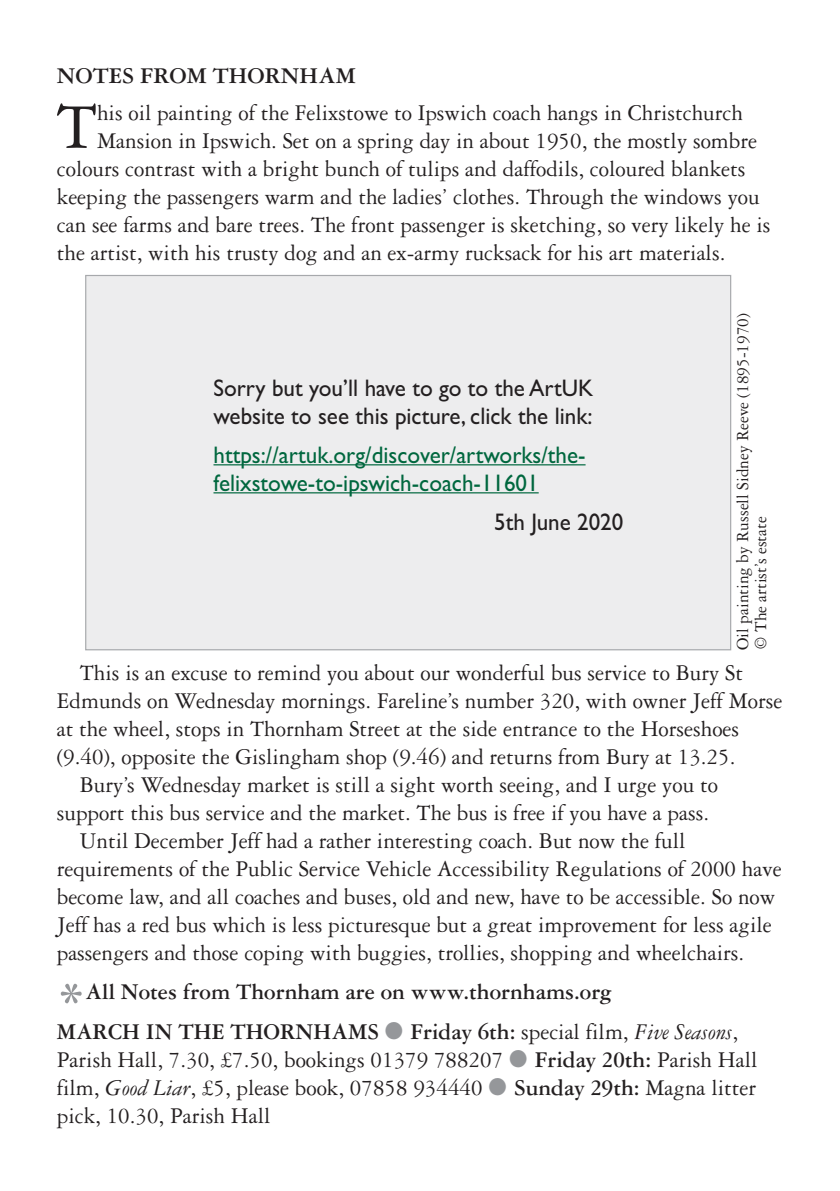
<style>
.page{position:relative;width:840px;height:1191px;background:#fff}
.page>*{position:absolute;margin:0;border:0;box-sizing:border-box;transform-origin:0 0}
.t1{font:69.6px "Garamond Three";color:#231f20;scale:.96 1}
.t2{font:700 60px "Garamond Three";color:#95979a;scale:.96 1}
.t3{font:24px/28px "Garamond Three";color:#231f20;text-align:justify;scale:.96 1}
.t4{font:700 24px/39.4px "Garamond Three";color:#231f20;scale:.96 1}
.t5{font:24px/28px "Gill Sans";color:#231f20;scale:.96 1}
.t6{font:24px/28px "Gill Sans";color:#00673e;scale:.96 1}
.t7{font:700 24px "Garamond Three";color:#231f20}
.t8{font:18px/18px "Garamond Three";color:#231f20;scale:.96 1}
.s1{color:#95979a}
.s2{font-weight:400}
.s3{font-weight:400;font-style:italic}
.s4{font-weight:700}
.s5{font-style:italic}
</style>
<div class="page">
<div style="left:86px;top:276px;width:643px;height:373px;background:#ededee"></div>
<hr style="left:213px;top:464px;width:372px;height:1px;background:#00673e">
<hr style="left:213px;top:492px;width:325px;height:1px;background:#00673e">
<p class="t7" style="left:57px;top:67px;width:300px">NOTES FROM THORNHAM</p>
<h1 class="t1" style="left:56px;top:103px;width:44px">T</h1>
<p class="t3" style="left:97px;top:101px;width:674px">his oil painting of the Felixstowe to Ipswich coach hangs in Christchurch</p>
<p class="t3" style="left:97px;top:129px;width:688px">Mansion in Ipswich. Set on a spring day in about 1950, the mostly sombre</p>
<p class="t3" style="left:57px;top:157px;width:718px">colours contrast with a bright bunch of tulips and daffodils, coloured blankets</p>
<p class="t3" style="left:57px;top:185px;width:733px">keeping the passengers warm and the ladies’ clothes. Through the windows you</p>
<p class="t3" style="left:57px;top:213px;width:744px">can see farms and bare trees. The front passenger is sketching, so very likely he is</p>
<p class="t3" style="left:57px;top:241px;width:697px">the artist, with his trusty dog and an ex-army rucksack for his art materials.</p>
<p class="t5" style="left:213px;top:376px;width:397px">Sorry but you’ll have to go to the ArtUK website to see this picture, click the link:</p>
<p class="t6" style="left:213px;top:443px;width:389px">https://artuk.org/discover/artworks/the&shy;felixstowe-to-ipswich-coach-11601</p>
<p class="t5" style="left:494px;top:511px;width:136px">5th June 2020</p>
<p class="t8" style="left:735px;top:650px;width:352px;rotate:-90deg">Oil painting by Russell Sidney Reeve (1895-1970) © The artist’s estate</p>
<p class="t3" style="left:80px;top:661px;width:692px">This is an excuse to remind you about our wonderful bus service to Bury St</p>
<p class="t3" style="left:57px;top:689px;width:757px">Edmunds on Wednesday mornings. Fareline’s number 320, with owner Jeff Morse</p>
<p class="t3" style="left:57px;top:717px;width:712px">at the wheel, stops in Thornham Street at the side entrance to the Horseshoes</p>
<p class="t3" style="left:57px;top:745px;width:708px">(9.40), opposite the Gislingham shop (9.46) and returns from Bury at 13.25.</p>
<p class="t3" style="left:80px;top:773px;width:665px">Bury’s Wednesday market is still a sight worth seeing, and I urge you to</p>
<p class="t3" style="left:57px;top:801px;width:680px">support this bus service and the market. The bus is free if you have a pass.</p>
<p class="t3" style="left:80px;top:829px;width:632px">Until December Jeff had a rather interesting coach. But now the full</p>
<p class="t3" style="left:57px;top:857px;width:756px">requirements of the Public Service Vehicle Accessibility Regulations of 2000 have</p>
<p class="t3" style="left:57px;top:885px;width:749px">become law, and all coaches and buses, old and new, have to be accessible. So now</p>
<p class="t3" style="left:57px;top:913px;width:745px">Jeff has a red bus which is less picturesque but a great improvement for less agile</p>
<p class="t3" style="left:57px;top:941px;width:717px">passengers and those coping with buggies, trollies, shopping and wheelchairs.</p>
<h2 class="t2" style="left:57px;top:982px;width:32px">*</h2>
<p class="t4" style="left:57px;top:974px;width:710px;text-indent:29px">All Notes from Thornham are on www.thornhams.org<br>MARCH IN THE THORNHAMS <span class="s1">●</span> Friday 6th: <span class="s2">special film,</span> <span class="s3">Five Seasons</span><span class="s2">,</span></p>
<p class="t3" style="left:57px;top:1047px;width:731px">Parish Hall, 7.30, £7.50, bookings 01379 788207 <span class="s1">●</span> <span class="s4">Friday 20th:</span> Parish Hall film, <span class="s5">Good Liar</span>, £5, please book, 07858 934440 <span class="s1">●</span> <span class="s4">Sunday 29th:</span> Magna litter pick, 10.30, Parish Hall</p>
</div>
